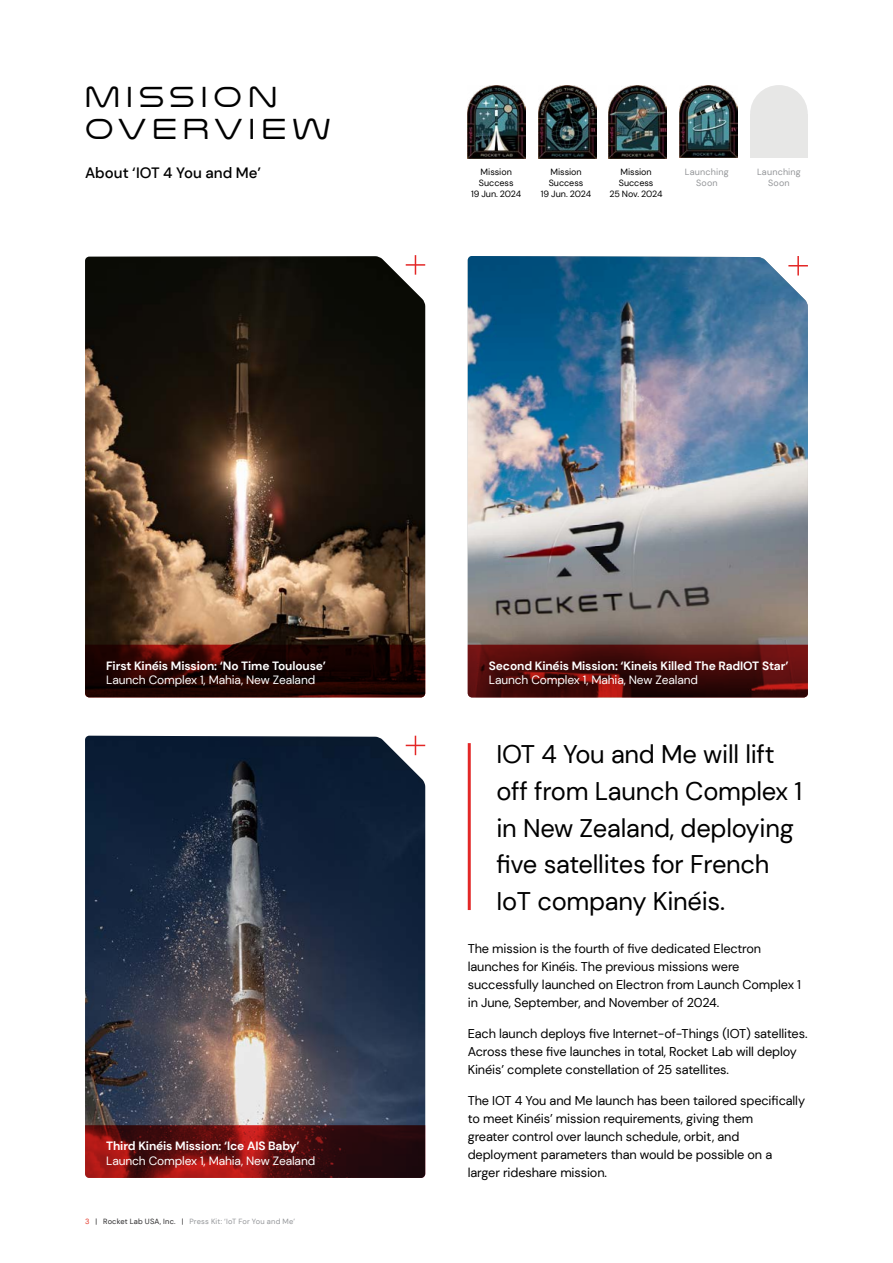
<style>
.page{position:relative;width:893px;height:1263px;background:#fff}
.page>*{position:absolute;margin:0;border:0;box-sizing:border-box;transform-origin:0 0}
.t1{font:30px/31.5px "Nulshock Lt";letter-spacing:.215em;color:#000}
.t2{font:25.5px/36.8px "DM Sans";letter-spacing:-.01em;color:#000}
.t3{font:500 15px "DM Sans";letter-spacing:.005em;color:#000}
.t4{font:12.75px/18px "DM Sans";letter-spacing:-.01em;color:#000}
.t5{font:700 12px "DM Sans";letter-spacing:-.01em;color:#fff}
.t6{font:12px "DM Sans";letter-spacing:-.01em;color:#fff}
.t7{font:9px/10.8px "DM Sans";letter-spacing:-.005em;color:#000;text-align:center}
.t8{font:9px/10.8px "DM Sans";letter-spacing:.02em;color:#939598;text-align:center}
.t9{font:7.5px "DM Sans";letter-spacing:.03em;color:#939598}
.s1{color:#e4382b}
.s2{color:#292829}
</style>
<div class="page">
<img style="left:85px;top:256px;width:340px;height:389px">
<img style="left:85px;top:736px;width:340px;height:389px">
<svg style="left:85px;top:645px;width:340px;height:52px;background:#220301"></svg>
<svg style="left:85px;top:1125px;width:340px;height:53px;background:#5d0f10"></svg>
<img style="left:468px;top:256px;width:340px;height:389px">
<svg style="left:406px;top:255px;width:19px;height:20px"></svg>
<svg style="left:406px;top:736px;width:19px;height:19px"></svg>
<svg style="left:788px;top:256px;width:20px;height:19px"></svg>
<hr style="left:468px;top:743px;width:3px;height:167px;background:#e32726">
<img style="left:468px;top:85px;width:58px;height:73px">
<img style="left:538px;top:85px;width:58px;height:73px">
<img style="left:609px;top:85px;width:58px;height:73px">
<img style="left:679px;top:85px;width:58px;height:73px">
<div style="left:750px;top:85px;width:58px;height:58px;background:#e7e7e6;border-radius:50%"></div>
<div style="left:750px;top:115px;width:58px;height:43px;background:#e7e7e6"></div>
<svg style="left:468px;top:645px;width:340px;height:52px;background:#4c0b0a"></svg>
<h1 class="t1" style="left:85px;top:81px;width:247px">MISSION<br>OVERVIEW</h1>
<p class="t3" style="left:85px;top:164px;width:178px">About ‘IOT 4 You and Me’</p>
<p class="t7" style="left:471px;top:167px;width:52px">Mission<br>Success<br>19 Jun. 2024</p>
<p class="t7" style="left:541px;top:167px;width:52px">Mission<br>Success<br>19 Jun. 2024</p>
<p class="t7" style="left:610px;top:167px;width:54px">Mission<br>Success<br>25 Nov. 2024</p>
<p class="t8" style="left:685px;top:167px;width:45px">Launching<br>Soon</p>
<p class="t8" style="left:757px;top:167px;width:45px">Launching<br>Soon</p>
<p class="t5" style="left:106px;top:658px;width:221px">First Kinéis Mission: ‘No Time Toulouse’</p>
<p class="t6" style="left:106px;top:672px;width:211px">Launch Complex 1, Mahia, New Zealand</p>
<p class="t5" style="left:106px;top:1138px;width:195px">Third Kinéis Mission: ‘Ice AIS Baby’</p>
<p class="t6" style="left:106px;top:1153px;width:211px">Launch Complex 1, Mahia, New Zealand</p>
<p class="t9" style="left:85px;top:1217px;width:212px"><span class="s1">3</span> <span class="s2">| Rocket Lab USA, Inc. |</span> Press Kit: ‘IoT For You and Me’</p>
<p class="t5" style="left:489px;top:658px;width:301px">Second Kinéis Mission: ‘Kineis Killed The RadIOT Star’</p>
<p class="t6" style="left:489px;top:672px;width:211px">Launch Complex 1, Mahia, New Zealand</p>
<h2 class="t2" style="left:496px;top:736px;width:307px">IOT 4 You and Me will lift off from Launch Complex 1 in New Zealand, deploying five satellites for French<br>IoT company Kinéis.</h2>
<p class="t4" style="left:468px;top:940px;width:335px">The mission is the fourth of five dedicated Electron launches for Kinéis. The previous missions were successfully launched on Electron from Launch Complex 1 in June, September, and November of 2024.</p>
<p class="t4" style="left:468px;top:1025px;width:341px">Each launch deploys five Internet-of-Things (IOT) satellites.<br>Across these five launches in total, Rocket Lab will deploy<br>Kinéis’ complete constellation of 25 satellites.</p>
<p class="t4" style="left:468px;top:1091px;width:339px">The IOT 4 You and Me launch has been tailored specifically to meet Kinéis’ mission requirements, giving them<br>greater control over launch schedule, orbit, and deployment parameters than would be possible on a larger rideshare mission.</p>
</div>
